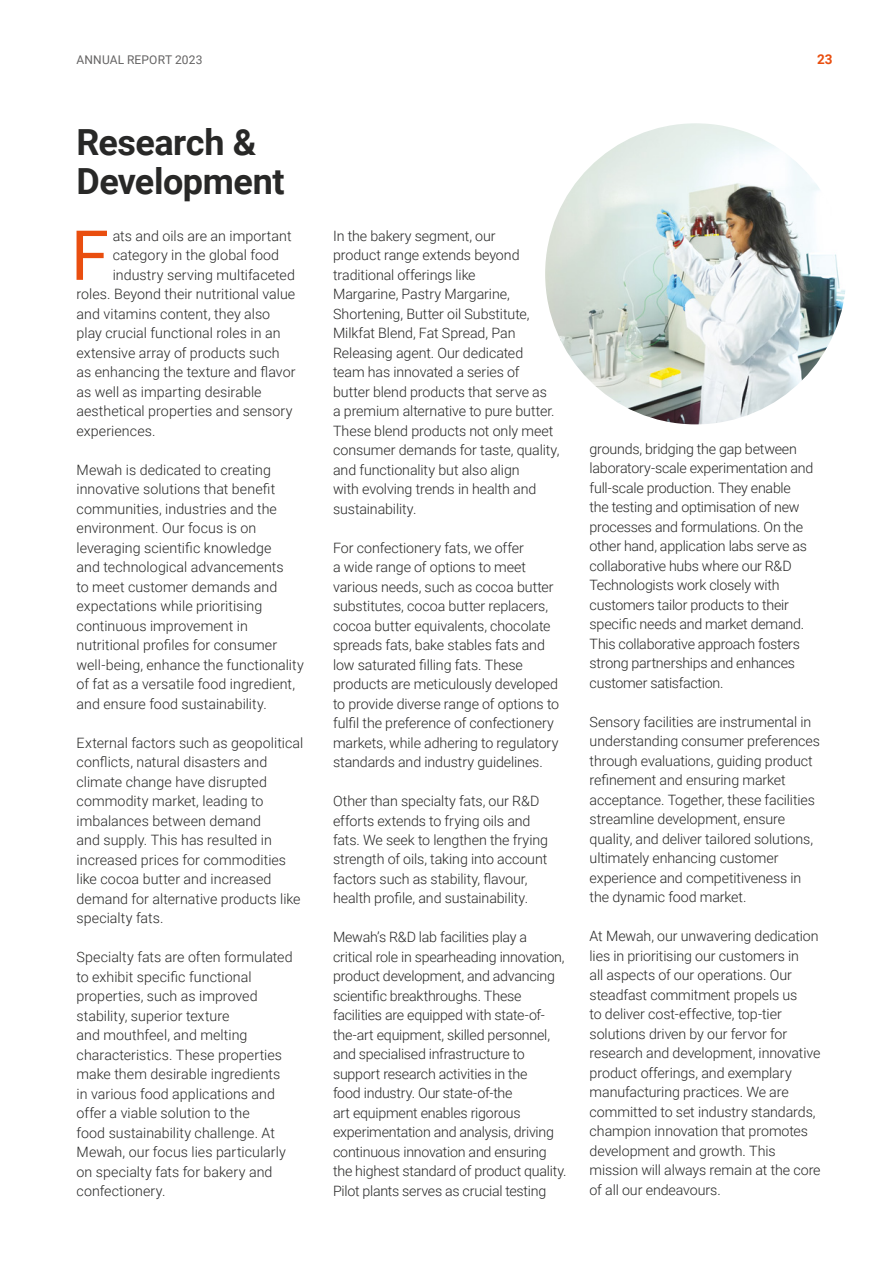
<style>
.page{position:relative;width:893px;height:1263px;background:#fff}
.page>*{position:absolute;margin:0;border:0;box-sizing:border-box;transform-origin:0 0}
.t1{font:69.15px "Roboto";color:#e94e0f}
.t2{font:700 36px/39px "Roboto";letter-spacing:-.015em;color:#282827}
.t3{font:300 14.25px/19.5px "Roboto";letter-spacing:-.005em;color:#282827}
.t4{font:700 13.5px "Roboto";color:#e94e0f}
.t5{font:12px "Roboto";letter-spacing:.015em;color:#646363}
</style>
<div class="page">
<img style="left:545px;top:123px;width:301px;height:301px;border-radius:150px">
<p class="t5" style="left:77px;top:51px;width:127px">ANNUAL REPORT 2023</p>
<p class="t4" style="left:817px;top:50px;width:17px">23</p>
<h2 class="t2" style="left:77px;top:121px;width:210px">Research &amp;<br>Development</h2>
<h1 class="t1" style="left:71px;top:207px;width:40px">F</h1>
<p class="t3" style="left:113px;top:225px;width:180px">ats and oils are an important</p>
<p class="t3" style="left:113px;top:245px;width:168px">category in the global food</p>
<p class="t3" style="left:113px;top:264px;width:184px">industry serving multifaceted</p>
<p class="t3" style="left:77px;top:284px;width:220px">roles. Beyond their nutritional value</p>
<p class="t3" style="left:77px;top:303px;width:195px">and vitamins content, they also</p>
<p class="t3" style="left:77px;top:323px;width:206px">play crucial functional roles in an</p>
<p class="t3" style="left:77px;top:342px;width:205px">extensive array of products such</p>
<p class="t3" style="left:77px;top:362px;width:221px">as enhancing the texture and flavor</p>
<p class="t3" style="left:77px;top:381px;width:187px">as well as imparting desirable</p>
<p class="t3" style="left:77px;top:401px;width:218px">aesthetical properties and sensory</p>
<p class="t3" style="left:77px;top:420px;width:80px">experiences.</p>
<p class="t3" style="left:77px;top:459px;width:229px">Mewah is dedicated to creating innovative solutions that benefit communities, industries and the environment. Our focus is on leveraging scientific knowledge<br>and technological advancements<br>to meet customer demands and expectations while prioritising continuous improvement in nutritional profiles for consumer well-being, enhance the functionality of fat as a versatile food ingredient, and ensure food sustainability.</p>
<p class="t3" style="left:77px;top:732px;width:228px">External factors such as geopolitical conflicts, natural disasters and climate change have disrupted commodity market, leading to imbalances between demand<br>and supply. This has resulted in increased prices for commodities like cocoa butter and increased demand for alternative products like specialty fats.</p>
<p class="t3" style="left:77px;top:947px;width:218px">Specialty fats are often formulated to exhibit specific functional properties, such as improved stability, superior texture<br>and mouthfeel, and melting characteristics. These properties make them desirable ingredients in various food applications and offer a viable solution to the<br>food sustainability challenge. At<br>Mewah, our focus lies particularly on specialty fats for bakery and confectionery.</p>
<p class="t3" style="left:333px;top:225px;width:228px">In the bakery segment, our<br>product range extends beyond traditional offerings like<br>Margarine, Pastry Margarine,<br>Shortening, Butter oil Substitute,<br>Milkfat Blend, Fat Spread, Pan<br>Releasing agent. Our dedicated<br>team has innovated a series of butter blend products that serve as<br>a premium alternative to pure butter.<br>These blend products not only meet consumer demands for taste, quality, and functionality but also align<br>with evolving trends in health and sustainability.</p>
<p class="t3" style="left:333px;top:537px;width:228px">For confectionery fats, we offer<br>a wide range of options to meet various needs, such as cocoa butter substitutes, cocoa butter replacers, cocoa butter equivalents, chocolate spreads fats, bake stables fats and low saturated filling fats. These products are meticulously developed to provide diverse range of options to fulfil the preference of confectionery markets, while adhering to regulatory standards and industry guidelines.</p>
<p class="t3" style="left:333px;top:791px;width:216px">Other than specialty fats, our R&amp;D efforts extends to frying oils and fats. We seek to lengthen the frying strength of oils, taking into account factors such as stability, flavour, health profile, and sustainability.</p>
<p class="t3" style="left:333px;top:927px;width:235px">Mewah’s R&amp;D lab facilities play a critical role in spearheading innovation, product development, and advancing scientific breakthroughs. These facilities are equipped with state-of&shy;the-art equipment, skilled personnel, and specialised infrastructure to support research activities in the<br>food industry. Our state-of-the<br>art equipment enables rigorous experimentation and analysis, driving continuous innovation and ensuring the highest standard of product quality.<br>Pilot plants serves as crucial testing</p>
<p class="t3" style="left:590px;top:438px;width:225px">grounds, bridging the gap between laboratory-scale experimentation and full-scale production. They enable the testing and optimisation of new processes and formulations. On the other hand, application labs serve as collaborative hubs where our R&amp;D Technologists work closely with customers tailor products to their specific needs and market demand.<br>This collaborative approach fosters strong partnerships and enhances customer satisfaction.</p>
<p class="t3" style="left:590px;top:711px;width:232px">Sensory facilities are instrumental in understanding consumer preferences through evaluations, guiding product refinement and ensuring market acceptance. Together, these facilities streamline development, ensure quality, and deliver tailored solutions, ultimately enhancing customer experience and competitiveness in the dynamic food market.</p>
<p class="t3" style="left:590px;top:926px;width:233px">At Mewah, our unwavering dedication lies in prioritising our customers in<br>all aspects of our operations. Our steadfast commitment propels us<br>to deliver cost-effective, top-tier solutions driven by our fervor for research and development, innovative product offerings, and exemplary manufacturing practices. We are committed to set industry standards, champion innovation that promotes development and growth. This mission will always remain at the core of all our endeavours.</p>
</div>
